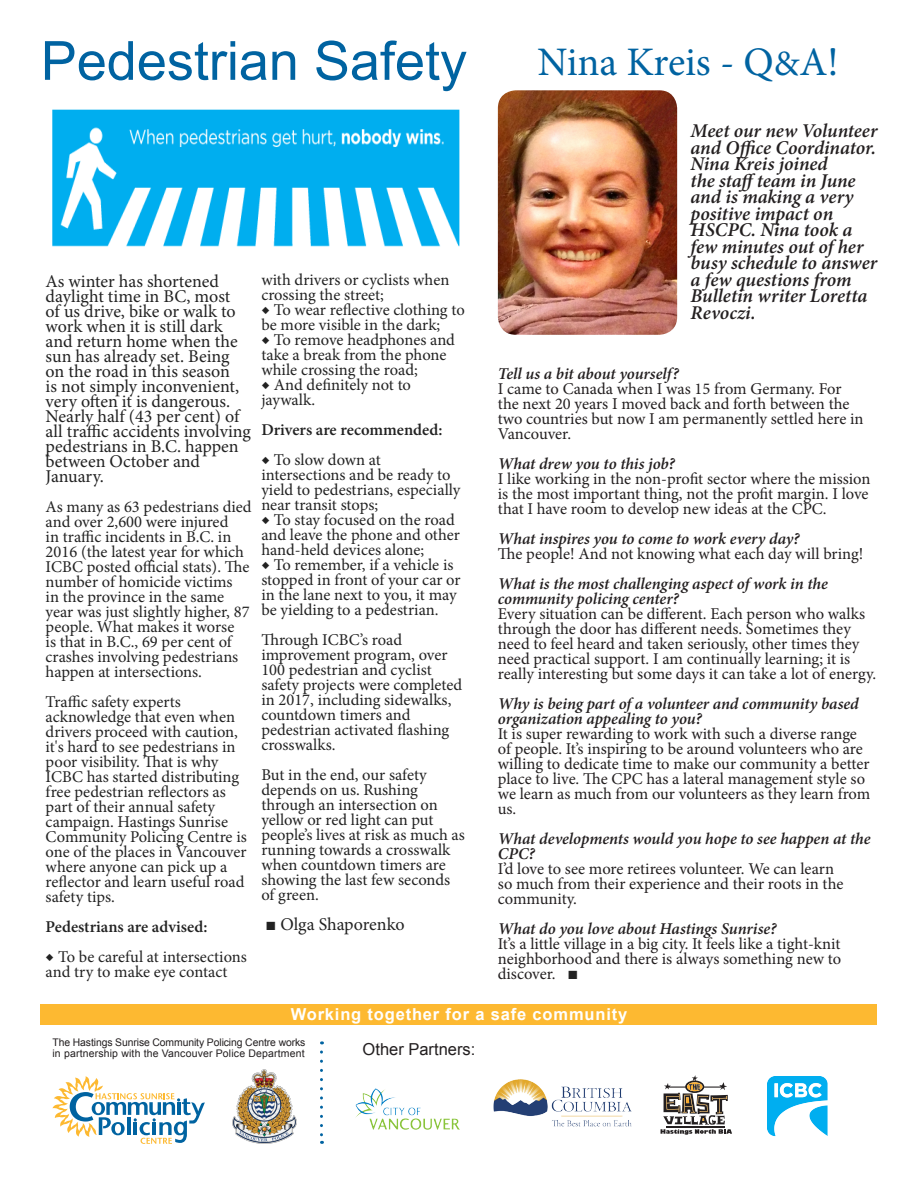
<style>
.page{position:relative;width:918px;height:1188px;background:#fff}
.page>*{position:absolute;margin:0;border:0;box-sizing:border-box;transform-origin:0 0}
.t1{font:54px "Arial";color:#0063a1}
.t2{font:40.5px "Minion Pro";letter-spacing:-.005em;color:#0063a1}
.t3{font:italic 600 19.5px/16.5px "Minion Pro";letter-spacing:-.005em;color:#231f20}
.t4{font:18px/15px "Minion Pro";color:#222}
.t5{font:16.5px/15px "Minion Pro";color:#222}
.t6{font:16.5px/15px "Minion Pro";color:#231f20}
.t7{font:italic 600 16.5px/15px "Minion Pro";letter-spacing:-.005em;color:#231f20}
.t8{font:600 16.5px "Minion Pro";color:#222}
.t9{font:700 16.5px "Arial";letter-spacing:.05em;color:#fff}
.t10{font:16.5px "Arial";color:#231f20}
.t11{font:10.5px/10.5px "Arial";letter-spacing:-.01em;color:#231f20}
.s1{font-size:18px}
.s2{font-family:"Times New Roman"}
.s3{font-size:36px}
.s4{font-family:"Times New Roman";font-size:18px;color:#222}
</style>
<div class="page">
<div style="left:40px;top:1005px;width:838px;height:20px;background:#fdb931"></div>
<svg style="left:52px;top:1076px;width:153px;height:68px"></svg>
<img style="left:233px;top:1069px;width:63px;height:75px">
<svg style="left:320px;top:1052px;width:3px;height:92px"></svg>
<img style="left:356px;top:1088px;width:104px;height:42px">
<img style="left:493px;top:1079px;width:139px;height:48px">
<img style="left:768px;top:1076px;width:60px;height:61px">
<svg style="left:661px;top:1075px;width:71px;height:60px"></svg>
<img style="left:52px;top:109px;width:408px;height:138px">
<img style="left:498px;top:90px;width:179px;height:245px">
<p class="t1" style="left:41px;top:25px;width:428px">Pedestrian Safety</p>
<p class="t4" style="left:46px;top:273px;width:207px">As winter has shortened daylight time in BC, most<br>of us drive, bike or walk to work when it is still dark and return home when the sun has already set. Being on the road in this season<br>is not simply inconvenient, very often it is dangerous.<br>Nearly half (43 per cent) of all traffic accidents involving pedestrians in B.C. happen between October and<br>January.</p>
<p class="t5" style="left:46px;top:499px;width:208px">As many as 63 pedestrians died and over 2,600 were injured<br>in traffic incidents in B.C. in<br>2016 (the latest year for which<br>ICBC posted official stats). The number of homicide victims<br>in the province in the same year was just slightly higher, 87 people. What makes it worse<br>is that in B.C., 69 per cent of crashes involving pedestrians happen at intersections.</p>
<p class="t5" style="left:46px;top:694px;width:203px">Traffic safety experts acknowledge that even when drivers proceed with caution, it's hard to see pedestrians in poor visibility. That is why<br>ICBC has started distributing free pedestrian reflectors as part of their annual safety campaign. Hastings Sunrise<br>Community Policing Centre is one of the places in Vancouver where anyone can pick up a reflector and learn useful road safety tips.</p>
<p class="t8" style="left:46px;top:915px;width:163px">Pedestrians are advised:</p>
<p class="t5" style="left:46px;top:949px;width:203px"><span class="s1">◆</span> To be careful at intersections and try to make eye contact</p>
<p class="t5" style="left:261px;top:273px;width:190px">with drivers or cyclists when crossing the street;</p>
<p class="t5" style="left:261px;top:303px;width:205px"><span class="s1">◆</span> To wear reflective clothing to be more visible in the dark;</p>
<p class="t5" style="left:261px;top:333px;width:195px"><span class="s1">◆</span> To remove headphones and take a break from the phone while crossing the road;</p>
<p class="t5" style="left:261px;top:378px;width:151px"><span class="s1">◆</span> And definitely not to jaywalk.</p>
<p class="t8" style="left:261px;top:419px;width:183px">Drivers are recommended:</p>
<p class="t5" style="left:261px;top:453px;width:201px"><span class="s1">◆</span> To slow down at intersections and be ready to yield to pedestrians, especially near transit stops;</p>
<p class="t5" style="left:261px;top:513px;width:200px"><span class="s1">◆</span> To stay focused on the road and leave the phone and other hand-held devices alone;</p>
<p class="t5" style="left:261px;top:558px;width:201px"><span class="s1">◆</span> To remember, if a vehicle is stopped in front of your car or in the lane next to you, it may be yielding to a pedestrian.</p>
<p class="t5" style="left:261px;top:633px;width:203px">Through ICBC’s road improvement program, over<br>100 pedestrian and cyclist safety projects were completed in 2017, including sidewalks, countdown timers and pedestrian activated flashing crosswalks.</p>
<p class="t5" style="left:261px;top:768px;width:205px">But in the end, our safety depends on us. Rushing through an intersection on yellow or red light can put people’s lives at risk as much as running towards a crosswalk when countdown timers are showing the last few seconds of green.</p>
<p class="t4" style="left:265px;top:917px;width:141px"><span class="s2">■</span> Olga Shaporenko</p>
<p class="t2" style="left:537px;top:35px;width:303px">Nina Kreis - Q<span class="s3">&amp;</span>A!</p>
<p class="t3" style="left:691px;top:123px;width:188px">Meet our new Volunteer and Office Coordinator.<br>Nina Kreis joined<br>the staff team in June and is making a very positive impact on<br>HSCPC. Nina took a few minutes out of her busy schedule to answer a few questions from<br>Bulletin writer Loretta<br>Revoczi.</p>
<p class="t7" style="left:498px;top:366px;width:182px">Tell us a bit about yourself?</p>
<p class="t6" style="left:498px;top:381px;width:367px">I came to Canada when I was 15 from Germany. For the next 20 years I moved back and forth between the two countries but now I am permanently settled here in Vancouver.</p>
<p class="t7" style="left:498px;top:456px;width:178px">What drew you to this job?</p>
<p class="t6" style="left:498px;top:471px;width:374px;text-align:justify">I like working in the non-profit sector where the mission is the most important thing, not the profit margin. I love that I have room to develop new ideas at the CPC.</p>
<p class="t7" style="left:498px;top:531px;width:303px">What inspires you to come to work every day?</p>
<p class="t6" style="left:498px;top:546px;width:367px">The people! And not knowing what each day will bring!</p>
<p class="t7" style="left:498px;top:576px;width:331px">What is the most challenging aspect of work in the community policing center?</p>
<p class="t6" style="left:498px;top:606px;width:380px">Every situation can be different. Each person who walks through the door has different needs. Sometimes they need to feel heard and taken seriously, other times they need practical support. I am continually learning; it is really interesting but some days it can take a lot of energy.</p>
<p class="t7" style="left:498px;top:696px;width:363px">Why is being part of a volunteer and community based organization appealing to you?</p>
<p class="t6" style="left:498px;top:726px;width:374px">It is super rewarding to work with such a diverse range of people. It’s inspiring to be around volunteers who are willing to dedicate time to make our community a better place to live. The CPC has a lateral management style so we learn as much from our volunteers as they learn from us.</p>
<p class="t7" style="left:498px;top:831px;width:374px">What developments would you hope to see happen at the<br>CPC?</p>
<p class="t6" style="left:498px;top:861px;width:347px">I’d love to see more retirees volunteer. We can learn so much from their experience and their roots in the community.</p>
<p class="t7" style="left:498px;top:921px;width:280px">What do you love about Hastings Sunrise?</p>
<p class="t6" style="left:498px;top:936px;width:345px;text-align:justify">It’s a little village in a big city. It feels like a tight-knit neighborhood and there is always something new to discover. <span class="s4">■</span></p>
<p class="t9" style="left:291px;top:1003px;width:338px">Working together for a safe community</p>
<p class="t11" style="left:52px;top:1037px;width:254px">The Hastings Sunrise Community Policing Centre works in partnership with the Vancouver Police Department</p>
<p class="t10" style="left:363px;top:1038px;width:114px">Other Partners:</p>
</div>
